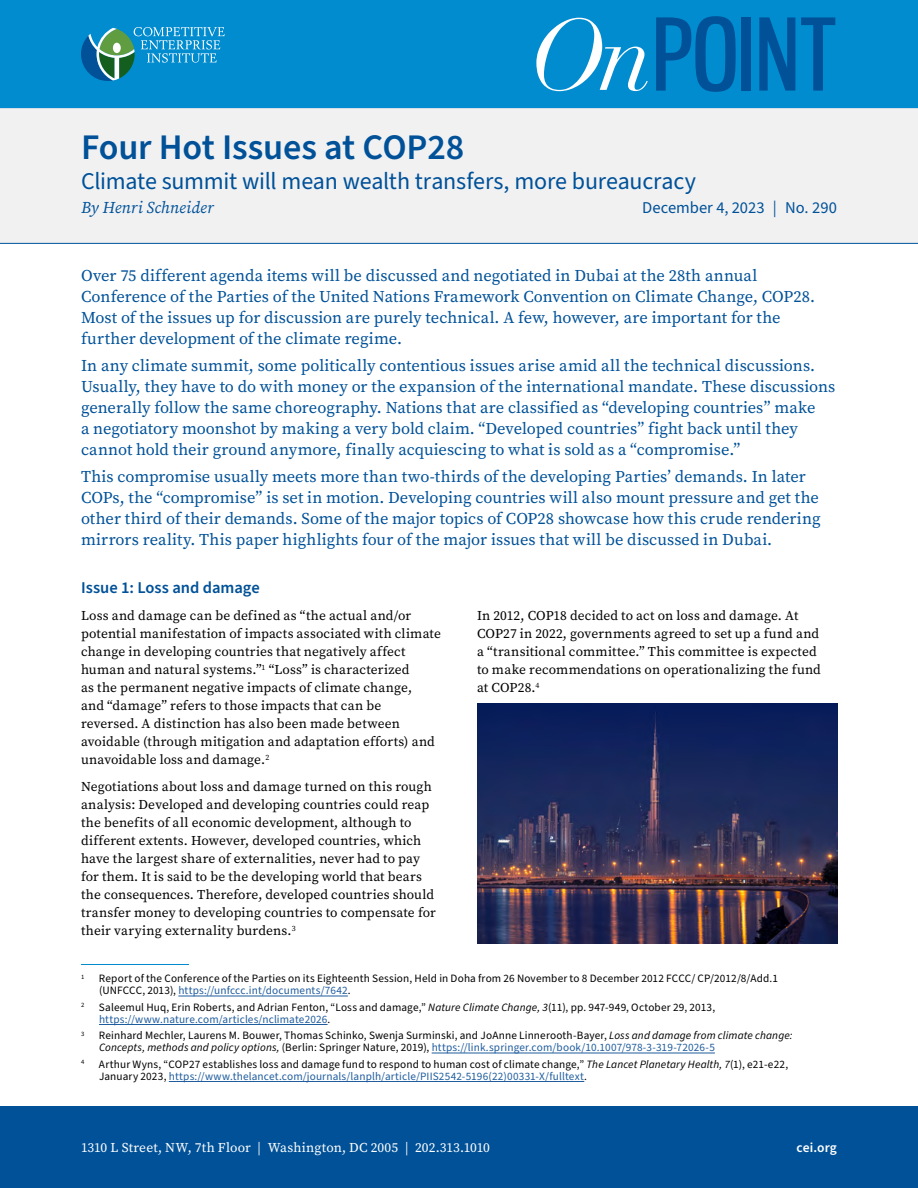
<style>
.page{position:relative;width:918px;height:1188px;background:#fff}
.page>*{position:absolute;margin:0;border:0;box-sizing:border-box;transform-origin:0 0}
.t1{font:600 36px "Source Sans Pro";letter-spacing:-.005em;color:#005198}
.Subtitle{font:24px "Source Sans Pro";letter-spacing:-.01em;color:#005198}
.Intro_Text{font:16.5px/21px "Source Serif Pro";color:#005198}
.Byline{font:16.5px "Source Sans Pro";color:#005198}
.t2{font:600 16.5px "Source Sans Pro";color:#005198}
.Byline-2{font:italic 16.5px "Source Serif Pro";letter-spacing:.01em;color:#005198}
.t3{font:13.5px/18px "Source Serif Pro";letter-spacing:.01em;color:#000}
.t4{font:13.5px "Source Serif Pro";letter-spacing:.01em;color:#fff}
.t5{font:600 13.5px "Source Sans Pro";letter-spacing:.01em;color:#fff}
.Footnote_Text{font:11.25px/12px "Source Sans Pro";letter-spacing:.01em;color:#000}
.Footnote_Text-2{font:6.6px "Source Sans Pro";color:#000}
.s1{color:#205d9e}
.s2{font-style:italic}
</style>
<div class="page">
<hr style="left:81px;top:964px;width:108px;height:1px;background:#008ccf">
<hr style="left:178px;top:996px;width:170px;height:1px;background:#205d9e">
<hr style="left:99px;top:1024px;width:229px;height:1px;background:#205d9e">
<hr style="left:432px;top:1053px;width:283px;height:1px;background:#205d9e">
<hr style="left:169px;top:1081px;width:415px;height:1px;background:#205d9e">
<div style="left:0;top:108px;width:918px;height:136px;background:#f1f1f2"></div>
<img style="left:477px;top:704px;width:360px;height:240px">
<div style="left:0;top:0;width:918px;height:108px;background:#008ccf"></div>
<svg style="left:536px;top:18px;width:112px;height:73px"></svg>
<svg style="left:759px;top:17px;width:36px;height:74px"></svg>
<svg style="left:656px;top:16px;width:80px;height:76px"></svg>
<svg style="left:801px;top:17px;width:34px;height:74px"></svg>
<div style="left:741px;top:17px;width:9px;height:74px;background:#005198"></div>
<svg style="left:81px;top:27px;width:144px;height:54px"></svg>
<div style="left:113px;top:43px;width:8px;height:10px;background:#fff;border-radius:50%"></div>
<div style="left:0;top:1107px;width:918px;height:81px;background:#005198"></div>
<p class="t1" style="left:81px;top:123px;width:385px">Four Hot Issues at COP28</p>
<p class="Subtitle" style="left:81px;top:165px;width:617px">Climate summit will mean wealth transfers, more bureaucracy</p>
<p class="Byline-2" style="left:81px;top:196px;width:134px">By Henri Schneider</p>
<p class="Byline" style="left:642px;top:196px;width:196px">December 4, 2023 | No. 290</p>
<p class="Intro_Text" style="left:81px;top:265px;width:736px">Over 75 different agenda items will be discussed and negotiated in Dubai at the 28th annual Conference of the Parties of the United Nations Framework Convention on Climate Change, COP28.<br>Most of the issues up for discussion are purely technical. A few, however, are important for the further development of the climate regime.</p>
<p class="Intro_Text" style="left:81px;top:355px;width:756px">In any climate summit, some politically contentious issues arise amid all the technical discussions.<br>Usually, they have to do with money or the expansion of the international mandate. These discussions generally follow the same choreography. Nations that are classified as “developing countries” make<br>a negotiatory moonshot by making a very bold claim. “Developed countries” fight back until they cannot hold their ground anymore, finally acquiescing to what is sold as a “compromise.”</p>
<p class="Intro_Text" style="left:81px;top:466px;width:741px">This compromise usually meets more than two-thirds of the developing Parties’ demands. In later COPs, the “compromise” is set in motion. Developing countries will also mount pressure and get the other third of their demands. Some of the major topics of COP28 showcase how this crude rendering mirrors reality. This paper highlights four of the major issues that will be discussed in Dubai.</p>
<h1 class="t2" style="left:81px;top:577px;width:180px">Issue 1: Loss and damage</h1>
<p class="t3" style="left:81px;top:607px;width:362px">Loss and damage can be defined as “the actual and/or potential manifestation of impacts associated with climate change in developing countries that negatively affect human and natural systems.”<sup>1</sup> “Loss” is characterized<br>as the permanent negative impacts of climate change,<br>and “damage” refers to those impacts that can be reversed. A distinction has also been made between avoidable (through mitigation and adaptation efforts) and unavoidable loss and damage.<sup>2</sup></p>
<p class="t3" style="left:81px;top:778px;width:356px">Negotiations about loss and damage turned on this rough analysis: Developed and developing countries could reap the benefits of all economic development, although to different extents. However, developed countries, which have the largest share of externalities, never had to pay for them. It is said to be the developing world that bears the consequences. Therefore, developed countries should transfer money to developing countries to compensate for their varying externality burdens.<sup>3</sup></p>
<p class="t3" style="left:477px;top:607px;width:345px">In 2012, COP18 decided to act on loss and damage. At COP27 in 2022, governments agreed to set up a fund and a “transitional committee.” This committee is expected to make recommendations on operationalizing the fund at COP28.<sup>4</sup></p>
<p class="Footnote_Text-2" style="left:81px;top:972px;width:5px">1</p>
<p class="Footnote_Text" style="left:99px;top:973px;width:680px">Report of the Conference of the Parties on its Eighteenth Session, Held in Doha from 26 November to 8 December 2012 FCCC/ CP/2012/8/Add.1 (UNFCCC, 2013), <span class="s1">https://unfccc.int/documents/7642</span>.</p>
<p class="Footnote_Text-2" style="left:81px;top:1001px;width:5px">2</p>
<p class="Footnote_Text" style="left:99px;top:1002px;width:618px">Saleemul Huq, Erin Roberts, and Adrian Fenton, “Loss and damage,” <span class="s2">Nature Climate Change, 3</span>(11), pp. 947-949, October 29, 2013, <span class="s1">https://www.nature.com/articles/nclimate2026</span>.</p>
<p class="Footnote_Text-2" style="left:81px;top:1029px;width:5px">3</p>
<p class="Footnote_Text" style="left:99px;top:1030px;width:695px">Reinhard Mechler, Laurens M. Bouwer, Thomas Schinko, Swenja Surminski, and JoAnne Linnerooth-Bayer, <span class="s2">Loss and damage from climate change:<br>Concepts, methods and policy options,</span> (Berlin: Springer Nature, 2019), <span class="s1">https://link.springer.com/book/10.1007/978-3-319-72026-5</span></p>
<p class="Footnote_Text-2" style="left:81px;top:1058px;width:5px">4</p>
<p class="Footnote_Text" style="left:99px;top:1059px;width:691px">Arthur Wyns, “COP27 establishes loss and damage fund to respond to human cost of climate change,” <span class="s2">The Lancet Planetary Health, 7</span>(1), e21-e22,<br>January 2023, <span class="s1">https://www.thelancet.com/journals/lanplh/article/PIIS2542-5196(22)00331-X/fulltext</span>.</p>
<p class="t4" style="left:81px;top:1138px;width:410px">1310 L Street, NW, 7th Floor | Washington, DC 2005 | 202.313.1010</p>
<p class="t5" style="left:797px;top:1138px;width:42px">cei.org</p>
</div>
